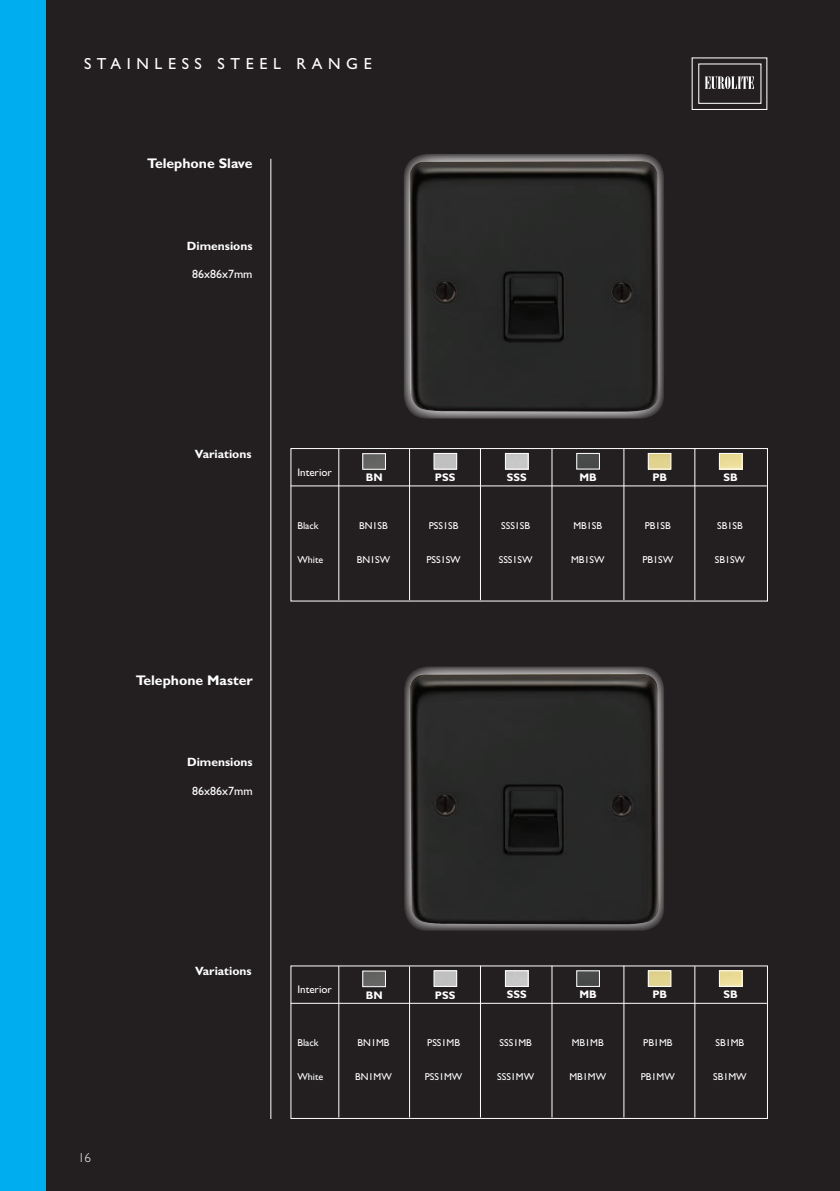
<style>
.page{position:relative;width:840px;height:1191px;background:#fff}
.page>*{position:absolute;margin:0;border:0;box-sizing:border-box;transform-origin:0 0}
.t1{font:16px "Gill Sans";letter-spacing:.35em;color:#fff}
.t2{font:700 14px "Gill Sans";color:#fff}
.t3{font:300 13px "Gill Sans";color:#fff}
.t4{font:700 12px "Gill Sans";color:#fff}
.t5{font:12px "Gill Sans";color:#fff}
.t6{font:700 11px "Gill Sans";color:#fff}
.t7{font:11px "Gill Sans";color:#fff}
.t8{font:10px "Gill Sans";color:#fff}
</style>
<div class="page">
<div style="left:0;top:0;width:839px;height:1191px;background:#231f20"></div>
<hr style="left:270px;top:159px;width:1px;height:960px;background:#fff">
<div style="left:0;top:0;width:45px;height:1191px;background:#00aeef"></div>
<div style="left:691px;top:57px;width:76px;height:53px;border:1px solid #fff"></div>
<div style="left:697px;top:63px;width:64px;height:41px;border:1px solid #fff"></div>
<svg style="left:704px;top:76px;width:49px;height:13px"></svg>
<div style="left:290px;top:448px;width:477px;height:153px;border:1px solid #fff"></div>
<hr style="left:338px;top:448px;width:1px;height:152px;background:#fff">
<hr style="left:623px;top:448px;width:1px;height:152px;background:#fff">
<hr style="left:694px;top:449px;width:1px;height:151px;background:#fff">
<hr style="left:290px;top:485px;width:476px;height:1px;background:#fff">
<hr style="left:551px;top:448px;width:1px;height:152px;background:#fff">
<hr style="left:479px;top:448px;width:1px;height:152px;background:#fff">
<hr style="left:409px;top:449px;width:1px;height:151px;background:#fff">
<img style="left:364px;top:455px;width:20px;height:13px">
<div style="left:362px;top:453px;width:24px;height:17px;border:1px solid #fff"></div>
<img style="left:435px;top:455px;width:20px;height:12px">
<div style="left:433px;top:453px;width:24px;height:16px;border:1px solid #fff"></div>
<img style="left:506px;top:455px;width:20px;height:12px">
<div style="left:504px;top:453px;width:24px;height:16px;border:1px solid #fff"></div>
<img style="left:578px;top:455px;width:19px;height:12px">
<div style="left:576px;top:453px;width:23px;height:16px;border:1px solid #fff"></div>
<img style="left:649px;top:455px;width:20px;height:12px">
<div style="left:647px;top:453px;width:24px;height:16px;border:1px solid #fff"></div>
<img style="left:720px;top:455px;width:20px;height:12px">
<div style="left:718px;top:453px;width:24px;height:16px;border:1px solid #fff"></div>
<div style="left:290px;top:965px;width:477px;height:154px;border:1px solid #fff"></div>
<hr style="left:338px;top:966px;width:1px;height:151px;background:#fff">
<hr style="left:623px;top:965px;width:1px;height:152px;background:#fff">
<hr style="left:694px;top:966px;width:1px;height:151px;background:#fff">
<hr style="left:290px;top:1002px;width:476px;height:1px;background:#fff">
<hr style="left:551px;top:965px;width:1px;height:152px;background:#fff">
<hr style="left:479px;top:965px;width:1px;height:152px;background:#fff">
<hr style="left:409px;top:966px;width:1px;height:151px;background:#fff">
<img style="left:364px;top:972px;width:20px;height:13px">
<div style="left:362px;top:970px;width:24px;height:17px;border:1px solid #fff"></div>
<img style="left:435px;top:972px;width:20px;height:13px">
<div style="left:433px;top:970px;width:24px;height:17px;border:1px solid #fff"></div>
<img style="left:506px;top:972px;width:20px;height:13px">
<div style="left:504px;top:970px;width:24px;height:17px;border:1px solid #fff"></div>
<img style="left:578px;top:972px;width:19px;height:13px">
<div style="left:576px;top:970px;width:23px;height:17px;border:1px solid #fff"></div>
<img style="left:649px;top:972px;width:20px;height:13px">
<div style="left:647px;top:970px;width:24px;height:17px;border:1px solid #fff"></div>
<img style="left:720px;top:972px;width:20px;height:13px">
<div style="left:718px;top:970px;width:24px;height:17px;border:1px solid #fff"></div>
<svg style="left:403px;top:154px;width:260px;height:265px;background:#6f6d6d"></svg>
<img style="left:408px;top:161px;width:250px;height:251px">
<svg style="left:404px;top:666px;width:259px;height:265px;background:#686566"></svg>
<img style="left:409px;top:673px;width:249px;height:251px">
<p class="t1" style="left:84px;top:54px;width:289px">STAINLESS STEEL RANGE</p>
<p class="t2" style="left:147px;top:155px;width:107px">Telephone Slave</p>
<p class="t4" style="left:187px;top:238px;width:67px">Dimensions</p>
<p class="t5" style="left:192px;top:267px;width:62px">86x86x7mm</p>
<p class="t4" style="left:195px;top:446px;width:58px">Variations</p>
<p class="t7" style="left:297px;top:465px;width:36px">Interior</p>
<p class="t6" style="left:365px;top:471px;width:18px">BN</p>
<p class="t6" style="left:434px;top:471px;width:22px">PSS</p>
<p class="t6" style="left:506px;top:471px;width:21px">SSS</p>
<p class="t6" style="left:579px;top:471px;width:19px">MB</p>
<p class="t6" style="left:652px;top:471px;width:16px">PB</p>
<p class="t6" style="left:723px;top:471px;width:16px">SB</p>
<p class="t8" style="left:297px;top:519px;width:23px">Black</p>
<p class="t8" style="left:359px;top:519px;width:30px">BN1SB</p>
<p class="t8" style="left:428px;top:519px;width:31px">PSS1SB</p>
<p class="t8" style="left:501px;top:519px;width:30px">SSS1SB</p>
<p class="t8" style="left:573px;top:519px;width:30px">MB1SB</p>
<p class="t8" style="left:644px;top:519px;width:27px">PB1SB</p>
<p class="t8" style="left:716px;top:519px;width:27px">SB1SB</p>
<p class="t8" style="left:297px;top:553px;width:27px">White</p>
<p class="t8" style="left:356px;top:553px;width:35px">BN1SW</p>
<p class="t8" style="left:426px;top:553px;width:36px">PSS1SW</p>
<p class="t8" style="left:498px;top:553px;width:35px">SSS1SW</p>
<p class="t8" style="left:570px;top:553px;width:35px">MB1SW</p>
<p class="t8" style="left:642px;top:553px;width:32px">PB1SW</p>
<p class="t8" style="left:714px;top:553px;width:32px">SB1SW</p>
<p class="t2" style="left:136px;top:672px;width:118px">Telephone Master</p>
<p class="t4" style="left:187px;top:755px;width:67px">Dimensions</p>
<p class="t5" style="left:192px;top:784px;width:62px">86x86x7mm</p>
<p class="t3" style="left:78px;top:1150px;width:14px">16</p>
<p class="t4" style="left:195px;top:963px;width:58px">Variations</p>
<p class="t7" style="left:297px;top:983px;width:36px">Interior</p>
<p class="t6" style="left:365px;top:988px;width:18px">BN</p>
<p class="t6" style="left:434px;top:988px;width:22px">PSS</p>
<p class="t6" style="left:506px;top:988px;width:21px">SSS</p>
<p class="t6" style="left:579px;top:988px;width:19px">MB</p>
<p class="t6" style="left:652px;top:988px;width:16px">PB</p>
<p class="t6" style="left:723px;top:988px;width:16px">SB</p>
<p class="t8" style="left:297px;top:1037px;width:23px">Black</p>
<p class="t8" style="left:357px;top:1037px;width:33px">BN1MB</p>
<p class="t8" style="left:427px;top:1037px;width:34px">PSS1MB</p>
<p class="t8" style="left:499px;top:1037px;width:34px">SSS1MB</p>
<p class="t8" style="left:571px;top:1037px;width:33px">MB1MB</p>
<p class="t8" style="left:643px;top:1037px;width:31px">PB1MB</p>
<p class="t8" style="left:715px;top:1037px;width:30px">SB1MB</p>
<p class="t8" style="left:297px;top:1071px;width:27px">White</p>
<p class="t8" style="left:355px;top:1071px;width:38px">BN1MW</p>
<p class="t8" style="left:424px;top:1071px;width:39px">PSS1MW</p>
<p class="t8" style="left:497px;top:1071px;width:38px">SSS1MW</p>
<p class="t8" style="left:569px;top:1071px;width:38px">MB1MW</p>
<p class="t8" style="left:640px;top:1071px;width:35px">PB1MW</p>
<p class="t8" style="left:712px;top:1071px;width:35px">SB1MW</p>
</div>
